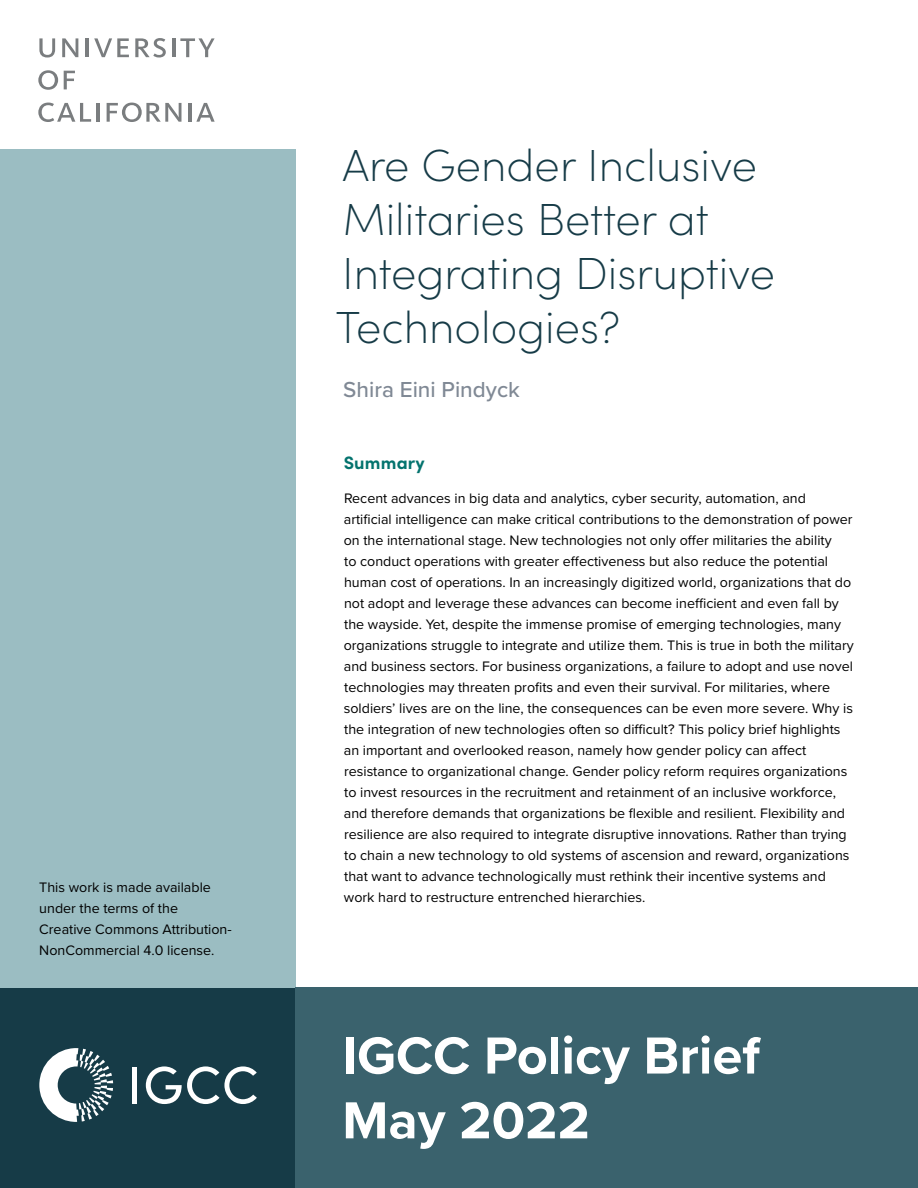
<style>
.page{position:relative;width:918px;height:1188px;background:#fff}
.page>*{position:absolute;margin:0;border:0;box-sizing:border-box;transform-origin:0 0}
.t1{font:700 54px/64.8px "Proxima Nova";color:#fff}
.t2{font:200 45px/54px "Sofia Pro";color:#163b47}
.t3{font:500 22.5px "Proxima Nova";color:#808995}
.t4{font:700 18px "Sofia Pro";letter-spacing:.01em;color:#04736e}
.t5{font:14.25px/21px "Proxima Nova";color:#000}
</style>
<div class="page">
<svg style="left:39px;top:38px;width:16px;height:20px"></svg>
<svg style="left:62px;top:38px;width:16px;height:19px"></svg>
<hr style="left:86px;top:38px;width:3px;height:19px;background:#7a7d7f">
<svg style="left:94px;top:38px;width:35px;height:19px"></svg>
<svg style="left:135px;top:38px;width:31px;height:20px"></svg>
<hr style="left:172px;top:38px;width:3px;height:19px;background:#7a7d7f">
<svg style="left:180px;top:38px;width:35px;height:19px"></svg>
<svg style="left:38px;top:70px;width:20px;height:20px"></svg>
<svg style="left:64px;top:71px;width:11px;height:18px"></svg>
<svg style="left:38px;top:103px;width:53px;height:19px"></svg>
<hr style="left:96px;top:103px;width:4px;height:19px;background:#7a7d7f">
<svg style="left:107px;top:103px;width:74px;height:19px"></svg>
<hr style="left:188px;top:103px;width:4px;height:19px;background:#7a7d7f">
<svg style="left:196px;top:103px;width:19px;height:19px"></svg>
<div style="left:0;top:987px;width:296px;height:201px;background:#163b47"></div>
<div style="left:0;top:149px;width:296px;height:838px;background:#9bbdc2"></div>
<div style="left:296px;top:987px;width:622px;height:201px;background:#3a626d"></div>
<div style="left:132px;top:1067px;width:5px;height:37px;background:#fff"></div>
<svg style="left:146px;top:1066px;width:111px;height:38px"></svg>
<svg style="left:39px;top:1048px;width:74px;height:74px"></svg>
<p class="t5" style="left:39px;top:876px;width:194px">This work is made available under the terms of the<br>Creative Commons Attribution-<br>NonCommercial 4.0 license.</p>
<h2 class="t2" style="left:336px;top:136px;width:441px">Are Gender Inclusive<br>Militaries Better at<br>Integrating Disruptive<br>Technologies?</h2>
<h3 class="t3" style="left:343px;top:373px;width:178px">Shira Eini Pindyck</h3>
<p class="t4" style="left:344px;top:449px;width:82px">Summary</p>
<p class="t5" style="left:344px;top:487px;width:512px">Recent advances in big data and analytics, cyber security, automation, and artificial intelligence can make critical contributions to the demonstration of power on the international stage. New technologies not only offer militaries the ability<br>to conduct operations with greater effectiveness but also reduce the potential human cost of operations. In an increasingly digitized world, organizations that do not adopt and leverage these advances can become inefficient and even fall by the wayside. Yet, despite the immense promise of emerging technologies, many organizations struggle to integrate and utilize them. This is true in both the military and business sectors. For business organizations, a failure to adopt and use novel technologies may threaten profits and even their survival. For militaries, where soldiers’ lives are on the line, the consequences can be even more severe. Why is the integration of new technologies often so difficult? This policy brief highlights an important and overlooked reason, namely how gender policy can affect resistance to organizational change. Gender policy reform requires organizations to invest resources in the recruitment and retainment of an inclusive workforce, and therefore demands that organizations be flexible and resilient. Flexibility and resilience are also required to integrate disruptive innovations. Rather than trying to chain a new technology to old systems of ascension and reward, organizations that want to advance technologically must rethink their incentive systems and work hard to restructure entrenched hierarchies.</p>
<h1 class="t1" style="left:342px;top:1022px;width:419px">IGCC Policy Brief<br>May 2022</h1>
</div>
